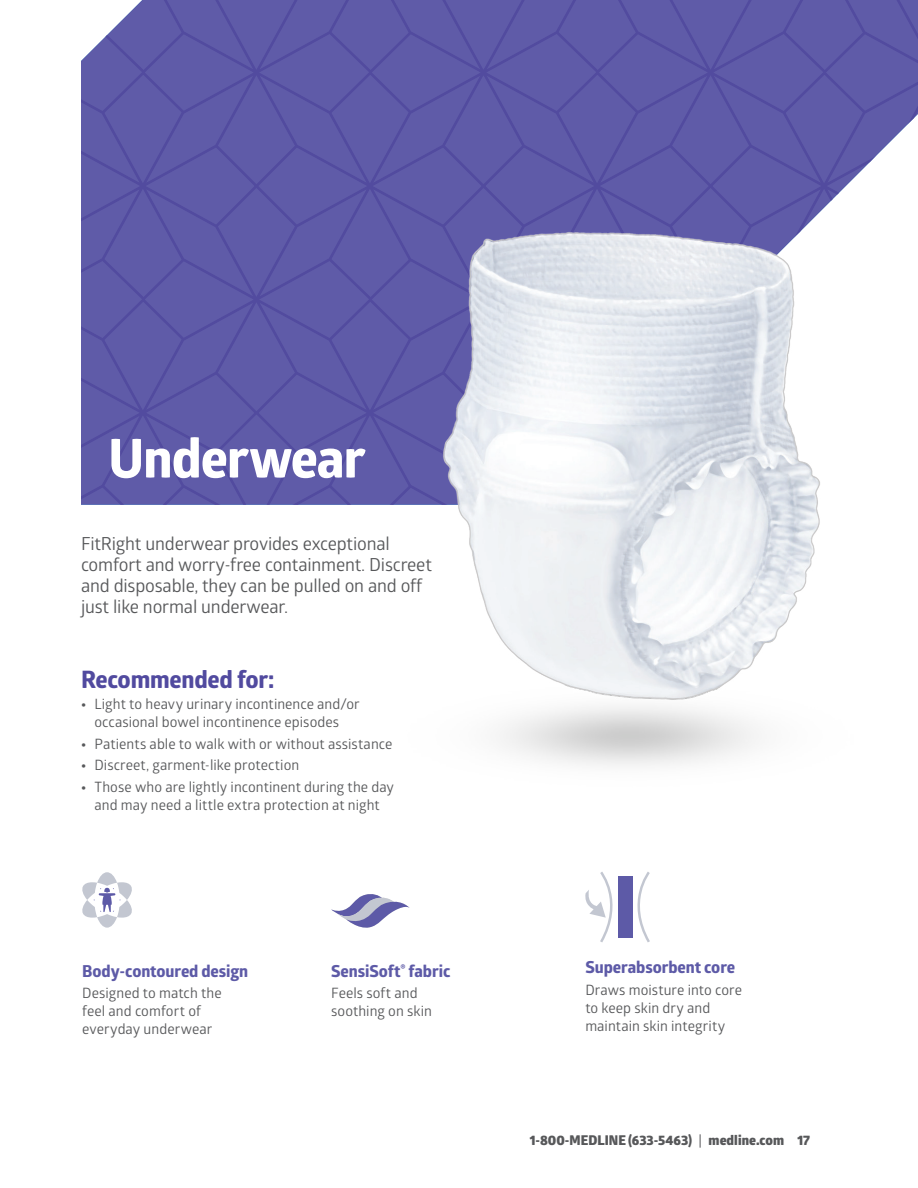
<style>
.page{position:relative;width:918px;height:1188px;background:#fff}
.page>*{position:absolute;margin:0;border:0;box-sizing:border-box;transform-origin:0 0}
.MEDLINE_-_Headline{font:800 54px "Glober";letter-spacing:-.02em;color:#fff}
.MEDLINE_-_Intro_Text{font:800 24px "Glober";letter-spacing:-.01em;color:#514a9f}
.MEDLINE_-_Intro_Text-2{font:18px/21px "Glober";letter-spacing:-.01em;color:#57585a}
.MEDLINE_-_Intro_Text-3{font:800 16.5px "Glober";letter-spacing:-.005em;color:#5d5aa7}
.MEDLINE_-_Body_-_bul{font:14.25px/18px "Glober";letter-spacing:.005em;color:#57585a}
.t1{font:800 13.5px "Glober";letter-spacing:.005em;color:#57585a}
.s1{font-weight:800}
.s2{font-weight:400}
</style>
<div class="page">
<svg style="left:485px;top:0;width:433px;height:228px"></svg>
<svg style="left:81px;top:0;width:404px;height:410px"></svg>
<svg style="left:81px;top:410px;width:318px;height:95px"></svg>
<svg style="left:585px;top:872px;width:65px;height:70px"></svg>
<img style="left:399px;top:228px;width:421px;height:538px">
<svg style="left:331px;top:894px;width:79px;height:34px"></svg>
<svg style="left:82px;top:872px;width:50px;height:56px"></svg>
<p class="MEDLINE_-_Headline" style="left:108px;top:419px;width:259px">Underwear</p>
<p class="MEDLINE_-_Intro_Text-2" style="left:81px;top:533px;width:352px">FitRight underwear provides exceptional comfort and worry-free containment. Discreet and disposable, they can be pulled on and off just like normal underwear.</p>
<p class="MEDLINE_-_Intro_Text" style="left:81px;top:662px;width:195px">Recommended for:</p>
<p class="MEDLINE_-_Body_-_bul" style="left:81px;top:695px;width:280px;text-align:center"><span class="s1">•</span> Light to heavy urinary incontinence and/or occasional bowel incontinence episodes</p>
<p class="MEDLINE_-_Body_-_bul" style="left:81px;top:734px;width:313px"><span class="s1">•</span> Patients able to walk with or without assistance</p>
<p class="MEDLINE_-_Body_-_bul" style="left:81px;top:756px;width:220px"><span class="s1">•</span> Discreet, garment-like protection</p>
<p class="MEDLINE_-_Body_-_bul" style="left:81px;top:777px;width:315px;text-align:center"><span class="s1">•</span> Those who are lightly incontinent during the day and may need a little extra protection at night</p>
<p class="MEDLINE_-_Intro_Text-3" style="left:82px;top:959px;width:168px">Body-contoured design</p>
<p class="MEDLINE_-_Body_-_bul" style="left:82px;top:983px;width:141px">Designed to match the feel and comfort of everyday underwear</p>
<p class="MEDLINE_-_Intro_Text-3" style="left:331px;top:959px;width:121px">SensiSoft<sup>®</sup> fabric</p>
<p class="MEDLINE_-_Body_-_bul" style="left:331px;top:983px;width:102px">Feels soft and soothing on skin</p>
<p class="MEDLINE_-_Intro_Text-3" style="left:585px;top:955px;width:151px">Superabsorbent core</p>
<p class="MEDLINE_-_Body_-_bul" style="left:585px;top:980px;width:158px">Draws moisture into core to keep skin dry and maintain skin integrity</p>
<p class="t1" style="left:530px;top:1130px;width:282px">1-800-MEDLINE (633-5463) <span class="s2">|</span> medline.com 17</p>
</div>
